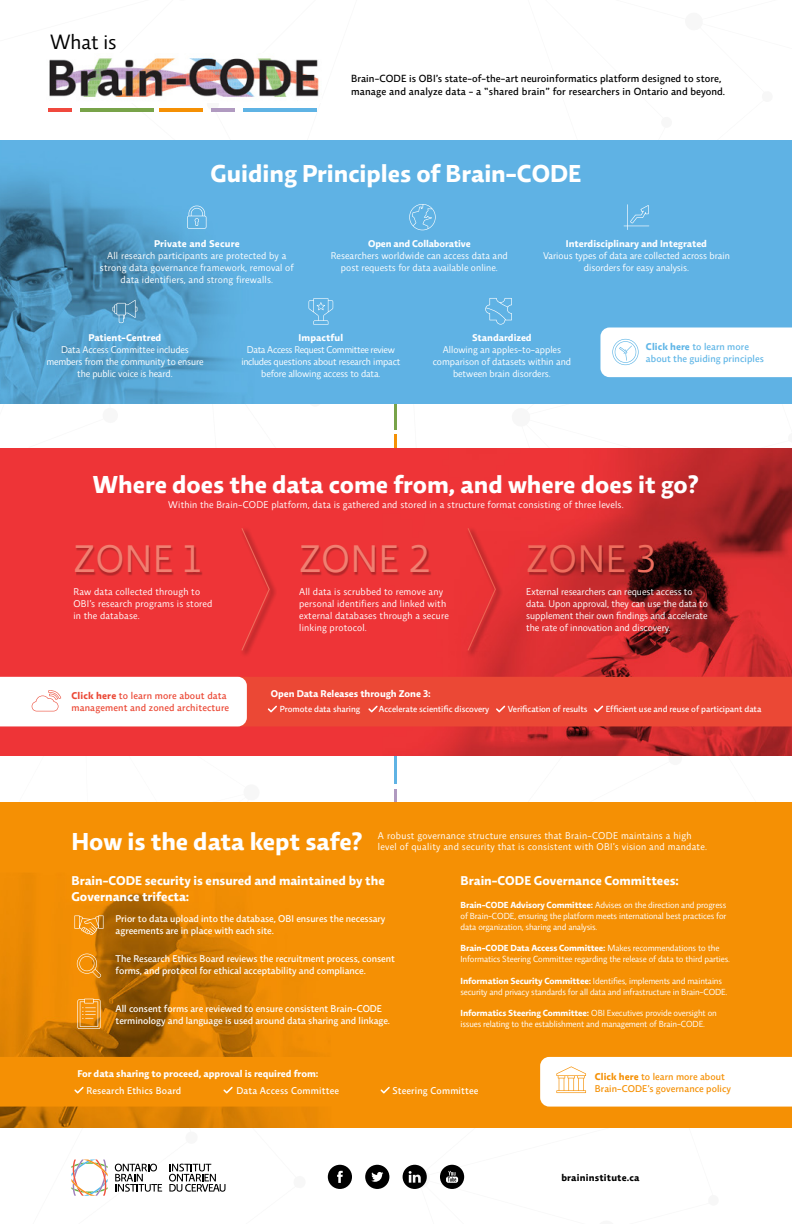
<style>
.page{position:relative;width:792px;height:1224px;background:#fff}
.page>*{position:absolute;margin:0;border:0;box-sizing:border-box;transform-origin:0 0}
.t1{font:39.2px "Relato Sans OT";letter-spacing:.02em;color:#f17f71}
.t2{font:39.2px "Relato Sans OT";color:#ef6d5d}
.t3{font:700 25px "Relato Sans OT";color:#fff}
.t4{font:21.1px "Relato Sans OT";color:#000}
.t5{font:700 13px/15.6px "Relato Sans OT";color:#fff}
.t6{font:500 10.6px/12.7px "Relato Sans OT";letter-spacing:.01em;color:#000}
.t7{font:10px/12px "Relato Sans OT";letter-spacing:.01em;color:#fff;text-align:center}
.t8{font:500 10px/12px "Relato Sans OT";color:#fff}
.t9{font:10px/12px "Relato Sans OT";letter-spacing:-.01em;color:#fff;text-align:center}
.t10{font:700 10px "Relato Sans OT";color:#fff}
.t11{font:10px/11px "Relato Sans OT";letter-spacing:.03em;color:#fff}
.t12{font:500 10px/12px "Relato Sans OT";letter-spacing:.02em;color:#eb4835}
.t13{font:500 10px "Relato Sans OT";letter-spacing:.02em;color:#fff}
.t14{font:500 10px/12px "Relato Sans OT";letter-spacing:.01em;color:#f59004}
.t15{font:500 10px/12px "Relato Sans OT";letter-spacing:.01em;color:#60b6e7}
.t16{font:700 10px "Relato Sans OT";letter-spacing:.02em;color:#000}
.t17{font:700 10px "Relato Sans OT";letter-spacing:.02em;color:#fff}
.t18{font:9px/10.8px "Relato Sans OT";letter-spacing:-.01em;color:#fff}
.t19{font:500 9px "Relato Sans OT";color:#fff}
.s1{font-weight:700}
</style>
<div class="page">
<hr style="left:394px;top:736px;width:3px;height:47px;background:#5fb3e4">
<hr style="left:394px;top:789px;width:3px;height:15px;background:#b09ac0">
<svg style="left:511px;top:140px;width:281px;height:1px"></svg>
<svg style="left:511px;top:403px;width:281px;height:46px"></svg>
<svg style="left:0;top:108px;width:388px;height:33px"></svg>
<svg style="left:0;top:403px;width:418px;height:46px"></svg>
<img style="left:0;top:141px;width:792px;height:262px">
<img style="left:0;top:449px;width:792px;height:307px">
<img style="left:0;top:802px;width:792px;height:326px">
<svg style="left:74px;top:915px;width:30px;height:20px"></svg>
<svg style="left:187px;top:206px;width:19px;height:23px"></svg>
<svg style="left:624px;top:204px;width:25px;height:26px"></svg>
<svg style="left:113px;top:300px;width:24px;height:23px"></svg>
<svg style="left:309px;top:298px;width:24px;height:27px"></svg>
<svg style="left:71px;top:1160px;width:37px;height:36px"></svg>
<svg style="left:115px;top:1164px;width:47px;height:28px"></svg>
<svg style="left:169px;top:1164px;width:57px;height:28px"></svg>
<img style="left:49px;top:58px;width:270px;height:39px">
<hr style="left:244px;top:108px;width:73px;height:4px;background:#5fb3e4">
<hr style="left:160px;top:108px;width:43px;height:4px;background:#f59004">
<hr style="left:211px;top:108px;width:24px;height:4px;background:#b09ac0">
<hr style="left:81px;top:108px;width:73px;height:4px;background:#78a349">
<hr style="left:48px;top:108px;width:24px;height:4px;background:#f0493e">
<svg style="left:600px;top:327px;width:192px;height:50px"></svg>
<svg style="left:0;top:1057px;width:792px;height:50px"></svg>
<svg style="left:0;top:677px;width:792px;height:49px"></svg>
<svg style="left:77px;top:999px;width:24px;height:30px"></svg>
<svg style="left:77px;top:954px;width:24px;height:24px"></svg>
<svg style="left:409px;top:204px;width:27px;height:26px"></svg>
<svg style="left:485px;top:298px;width:27px;height:27px"></svg>
<svg style="left:328px;top:1165px;width:24px;height:24px"></svg>
<svg style="left:365px;top:1165px;width:24px;height:24px"></svg>
<svg style="left:403px;top:1165px;width:24px;height:24px"></svg>
<svg style="left:440px;top:1165px;width:24px;height:24px"></svg>
<div style="left:76px;top:546px;width:127px;height:30px;background:#000;opacity:.25"></div>
<div style="left:302px;top:546px;width:130px;height:30px;background:#000;opacity:.25"></div>
<div style="left:529px;top:546px;width:128px;height:30px;background:#000;opacity:.25"></div>
<div style="left:240px;top:527px;width:37px;height:131px;background:#000;opacity:.75"></div>
<svg style="left:240px;top:527px;width:30px;height:125px;background:#e83436"></svg>
<div style="left:466px;top:527px;width:37px;height:131px;background:#000;opacity:.75"></div>
<svg style="left:467px;top:527px;width:30px;height:125px;background:#e33335"></svg>
<h3 class="t4" style="left:50px;top:29px;width:68px">What is</h3>
<p class="t6" style="left:351px;top:72px;width:376px">Brain-CODE is OBI’s state-of-the-art neuroinformatics platform designed to store, manage and analyze data - a “shared brain” for researchers in Ontario and beyond.</p>
<h2 class="t3" style="left:210px;top:158px;width:373px">Guiding Principles of Brain-CODE</h2>
<p class="t17" style="left:154px;top:238px;width:87px">Private and Secure</p>
<p class="t7" style="left:100px;top:250px;width:195px">All research participants are protected by a strong data governance framework, removal of data identifiers, and strong firewalls.</p>
<p class="t10" style="left:368px;top:238px;width:104px">Open and Collaborative</p>
<p class="t7" style="left:331px;top:250px;width:178px">Researchers worldwide can access data and post requests for data available online.</p>
<p class="t10" style="left:566px;top:238px;width:143px">Interdisciplinary and Integrated</p>
<p class="t7" style="left:543px;top:250px;width:188px">Various types of data are collected across brain disorders for easy analysis.</p>
<p class="t10" style="left:89px;top:332px;width:74px">Patient-Centred</p>
<p class="t9" style="left:46px;top:344px;width:159px">Data Access Committee includes members from the community to ensure the public voice is heard.</p>
<p class="t10" style="left:299px;top:332px;width:46px">Impactful</p>
<p class="t9" style="left:241px;top:344px;width:161px">Data Access Request Committee review includes questions about research impact before allowing access to data.</p>
<p class="t10" style="left:472px;top:332px;width:61px">Standardized</p>
<p class="t7" style="left:433px;top:344px;width:140px">Allowing an apples-to-apples comparison of datasets within and between brain disorders.</p>
<p class="t15" style="left:646px;top:340px;width:119px"><span class="s1">Click here</span> to learn more about the guiding principles</p>
<h2 class="t3" style="left:93px;top:469px;width:608px">Where does the data come from, and where does it go?</h2>
<p class="t7" style="left:168px;top:498px;width:457px">Within the Brain-CODE platform, data is gathered and stored in a structure format consisting of three levels.</p>
<h1 class="t1" style="left:73px;top:536px;width:129px">ZONE 1</h1>
<h1 class="t1" style="left:299px;top:536px;width:132px">ZONE 2</h1>
<h1 class="t2" style="left:526px;top:536px;width:131px">ZONE 3</h1>
<p class="t7" style="left:526px;top:585px;width:183px;text-align:left">External researchers can request access to data. Upon approval, they can use the data to supplement their own findings and accelerate the rate of innovation and discovery.</p>
<p class="t7" style="left:73px;top:585px;width:141px;text-align:left">Raw data collected through to<br>OBI’s research programs is stored in the database.</p>
<p class="t7" style="left:299px;top:585px;width:151px;text-align:left">All data is scrubbed to remove any personal identifiers and linked with external databases through a secure linking protocol.</p>
<p class="t12" style="left:71px;top:690px;width:159px"><span class="s1">Click here</span> to learn more about data management and zoned architecture</p>
<p class="t10" style="left:271px;top:688px;width:162px">Open Data Releases through Zone 3:</p>
<p class="t19" style="left:280px;top:704px;width:82px">Promote data sharing</p>
<p class="t19" style="left:379px;top:704px;width:112px">Accelerate scientific discovery</p>
<p class="t19" style="left:508px;top:704px;width:81px">Verification of results</p>
<p class="t19" style="left:606px;top:704px;width:157px">Efficient use and reuse of participant data</p>
<h2 class="t3" style="left:71px;top:826px;width:293px">How is the data kept safe?</h2>
<p class="t11" style="left:378px;top:830px;width:331px">A robust governance structure ensures that Brain-CODE maintains a high level of quality and security that is consistent with OBI’s vision and mandate.</p>
<h3 class="t5" style="left:71px;top:873px;width:315px">Brain-CODE security is ensured and maintained by the<br>Governance trifecta:</h3>
<h3 class="t5" style="left:461px;top:873px;width:220px">Brain-CODE Governance Committees:</h3>
<p class="t18" style="left:461px;top:900px;width:267px;text-align:justify"><span class="s1">Brain-CODE Advisory Committee:</span> Advises on the direction and progress of Brain-CODE, ensuring the platform meets international best practices for data organization, sharing and analysis.</p>
<p class="t18" style="left:461px;top:943px;width:271px"><span class="s1">Brain-CODE Data Access Committee:</span> Makes recommendations to the<br>Informatics Steering Committee regarding the release of data to third parties.</p>
<p class="t18" style="left:461px;top:975px;width:269px"><span class="s1">Information Security Committee:</span> Identifies, implements and maintains security and privacy standards for all data and infrastructure in Brain-CODE.</p>
<p class="t18" style="left:461px;top:1008px;width:258px"><span class="s1">Informatics Steering Committee:</span> OBI Executives provide oversight on issues relating to the establishment and management of Brain-CODE.</p>
<p class="t8" style="left:116px;top:912px;width:271px">Prior to data upload into the database, OBI ensures the necessary agreements are in place with each site.</p>
<p class="t8" style="left:116px;top:953px;width:281px">The Research Ethics Board reviews the recruitment process, consent forms, and protocol for ethical acceptability and compliance.</p>
<p class="t8" style="left:116px;top:1002px;width:276px">All consent forms are reviewed to ensure consistent Brain-CODE terminology and language is used around data sharing and linkage.</p>
<p class="t10" style="left:77px;top:1068px;width:243px">For data sharing to proceed, approval is required from:</p>
<p class="t13" style="left:86px;top:1084px;width:97px">Research Ethics Board</p>
<p class="t13" style="left:236px;top:1084px;width:104px">Data Access Committee</p>
<p class="t13" style="left:392px;top:1084px;width:88px">Steering Committee</p>
<p class="t14" style="left:595px;top:1070px;width:138px"><span class="s1">Click here</span> to learn more about<br>Brain-CODE’s governance policy</p>
<p class="t16" style="left:561px;top:1172px;width:80px">braininstitute.ca</p>
</div>
